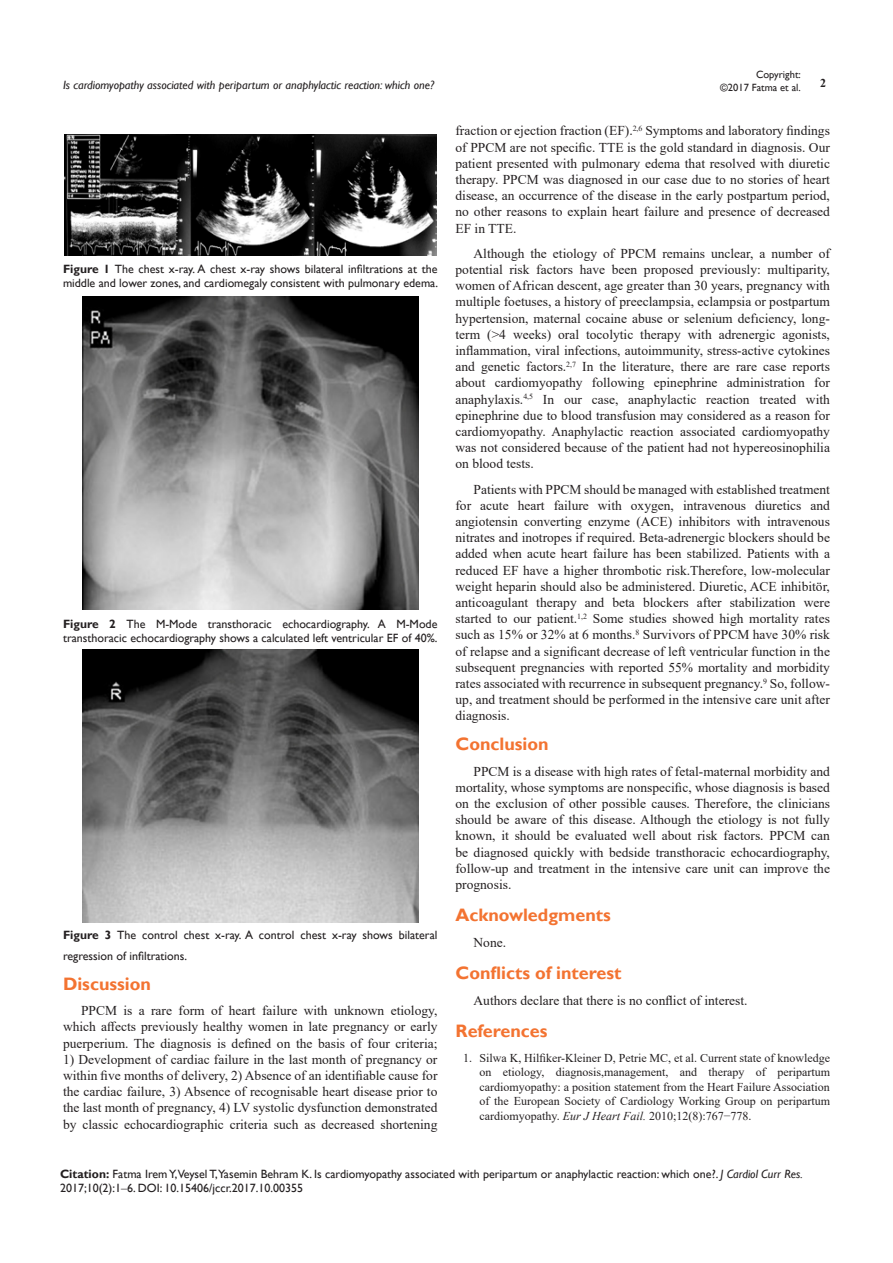
<style>
.page{position:relative;width:893px;height:1263px;background:#fff}
.page>*{position:absolute;margin:0;border:0;box-sizing:border-box;transform-origin:0 0}
.t1{font:700 18px "Gill Sans";color:#f37331}
.t2{font:13.5px/16.2px "Times New Roman";color:#231f20;text-align:justify}
.Citation{font:12px/14.4px "Gill Sans";color:#231f20}
.t3{font:12px/14.4px "Times New Roman";color:#231f20;text-align:justify}
.t4{font:italic 12px "Gill Sans";color:#231f20}
.t5{font:700 12px "Times New Roman";color:#231f20}
.t6{font:10.5px/12.6px "Gill Sans";color:#231f20;text-align:right}
.s1{font-weight:700}
.s2{font-style:italic}
.s3{font-family:"Times New Roman"}
</style>
<div class="page">
<img style="left:64px;top:134px;width:373px;height:122px">
<img style="left:83px;top:297px;width:335px;height:312px">
<img style="left:83px;top:650px;width:335px;height:273px">
<p class="t6" style="left:720px;top:69px;width:82px">Copyright:<br>©2017 Fatma et al.</p>
<p class="t4" style="left:63px;top:78px;width:373px">Is cardiomyopathy associated with peripartum or anaphylactic reaction: which one?</p>
<p class="t5" style="left:820px;top:75px;width:7px">2</p>
<p class="Citation" style="left:63px;top:262px;width:376px"><span class="s1">Figure 1</span> The chest x-ray. A chest x-ray shows bilateral infiltrations at the middle and lower zones, and cardiomegaly consistent with pulmonary edema.</p>
<p class="Citation" style="left:63px;top:616px;width:376px"><span class="s1">Figure 2</span> The M-Mode transthoracic echocardiography. A M-Mode transthoracic echocardiography shows a calculated left ventricular EF of 40%.</p>
<p class="Citation" style="left:63px;top:925px;width:376px;line-height:21px"><span class="s1">Figure 3</span> The control chest x-ray. A control chest x-ray shows bilateral regression of infiltrations.</p>
<p class="t1" style="left:63px;top:973px;width:89px">Discussion</p>
<p class="t2" style="left:63px;top:1002px;width:376px;text-indent:18px">PPCM is a rare form of heart failure with unknown etiology, which affects previously healthy women in late pregnancy or early puerperium. The diagnosis is defined on the basis of four criteria;</p>
<p class="t2" style="left:63px;top:1051px;width:376px">1) Development of cardiac failure in the last month of pregnancy or within five months of delivery, 2) Absence of an identifiable cause for the cardiac failure, 3) Absence of recognisable heart disease prior to the last month of pregnancy, 4) LV systolic dysfunction demonstrated by classic echocardiographic criteria such as decreased shortening</p>
<p class="t2" style="left:455px;top:122px;width:376px">fraction or ejection fraction (EF).<sup>2,6</sup> Symptoms and laboratory findings of PPCM are not specific. TTE is the gold standard in diagnosis. Our patient presented with pulmonary edema that resolved with diuretic therapy. PPCM was diagnosed in our case due to no stories of heart disease, an occurrence of the disease in the early postpartum period, no other reasons to explain heart failure and presence of decreased EF in TTE.</p>
<p class="t2" style="left:455px;top:245px;width:376px;text-indent:18px">Although the etiology of PPCM remains unclear, a number of potential risk factors have been proposed previously: multiparity, women of African descent, age greater than 30 years, pregnancy with multiple foetuses, a history of preeclampsia, eclampsia or postpartum hypertension, maternal cocaine abuse or selenium defıciency, long&shy;term (&gt;4 weeks) oral tocolytic therapy with adrenergic agonists, inflammation, viral infections, autoimmunity, stress-active cytokines and genetic factors.<sup>2,7</sup> In the literature, there are rare case reports about cardiomyopathy following epinephrine administration for anaphylaxis.<sup>4,5</sup> In our case, anaphylactic reaction treated with epinephrine due to blood transfusion may considered as a reason for cardiomyopathy. Anaphylactic reaction associated cardiomyopathy was not considered because of the patient had not hypereosinophilia on blood tests.</p>
<p class="t2" style="left:455px;top:481px;width:376px;text-indent:18px">Patients with PPCM should be managed with established treatment for acute heart failure with oxygen, intravenous diuretics and angiotensin converting enzyme (ACE) inhibitors with intravenous nitrates and inotropes if required. Beta-adrenergic blockers should be added when acute heart failure has been stabilized. Patients with a reduced EF have a higher thrombotic risk.Therefore, low-molecular weight heparin should also be administered. Diuretic, ACE inhibitör, anticoagulant therapy and beta blockers after stabilization were started to our patient.<sup>1,2</sup> Some studies showed high mortality rates such as 15% or 32% at 6 months.<sup>8</sup> Survivors of PPCM have 30% risk of relapse and a significant decrease of left ventricular function in the subsequent pregnancies with reported 55% mortality and morbidity rates associated with recurrence in subsequent pregnancy.<sup>9</sup> So, follow&shy;up, and treatment should be performed in the intensive care unit after diagnosis.</p>
<p class="t1" style="left:455px;top:733px;width:95px">Conclusion</p>
<p class="t2" style="left:455px;top:763px;width:376px;text-indent:18px">PPCM is a disease with high rates of fetal-maternal morbidity and mortality, whose symptoms are nonspecific, whose diagnosis is based on the exclusion of other possible causes. Therefore, the clinicians should be aware of this disease. Although the etiology is not fully known, it should be evaluated well about risk factors. PPCM can be diagnosed quickly with bedside transthoracic echocardiography, follow-up and treatment in the intensive care unit can improve the prognosis.</p>
<p class="t1" style="left:455px;top:904px;width:157px">Acknowledgments</p>
<p class="t2" style="left:473px;top:934px;width:34px">None.</p>
<p class="t1" style="left:455px;top:962px;width:168px">Conflicts of interest</p>
<p class="t2" style="left:473px;top:992px;width:276px">Authors declare that there is no conflict of interest.</p>
<p class="t1" style="left:455px;top:1020px;width:94px">References</p>
<p class="t3" style="left:479px;top:1050px;width:352px;text-indent:-16px">1. Silwa K, Hilfiker-Kleiner D, Petrie MC, et al. Current state of knowledge on etiology, diagnosis,management, and therapy of peripartum cardiomyopathy: a position statement from the Heart Failure Association of the European Society of Cardiology Working Group on peripartum cardiomyopathy. <span class="s2">Eur J Heart Fail.</span> 2010;12(8):767−778.</p>
<p class="Citation" style="left:60px;top:1167px;width:744px"><span class="s1">Citation:</span> Fatma Irem Y,Veysel T,Yasemin Behram K. Is cardiomyopathy associated with peripartum or anaphylactic reaction: which one?. <span class="s2">J Cardiol Curr Res.<br></span>2017;10(2):1<span class="s3">‒</span>6. DOI: 10.15406/jccr.2017.10.00355</p>
</div>
